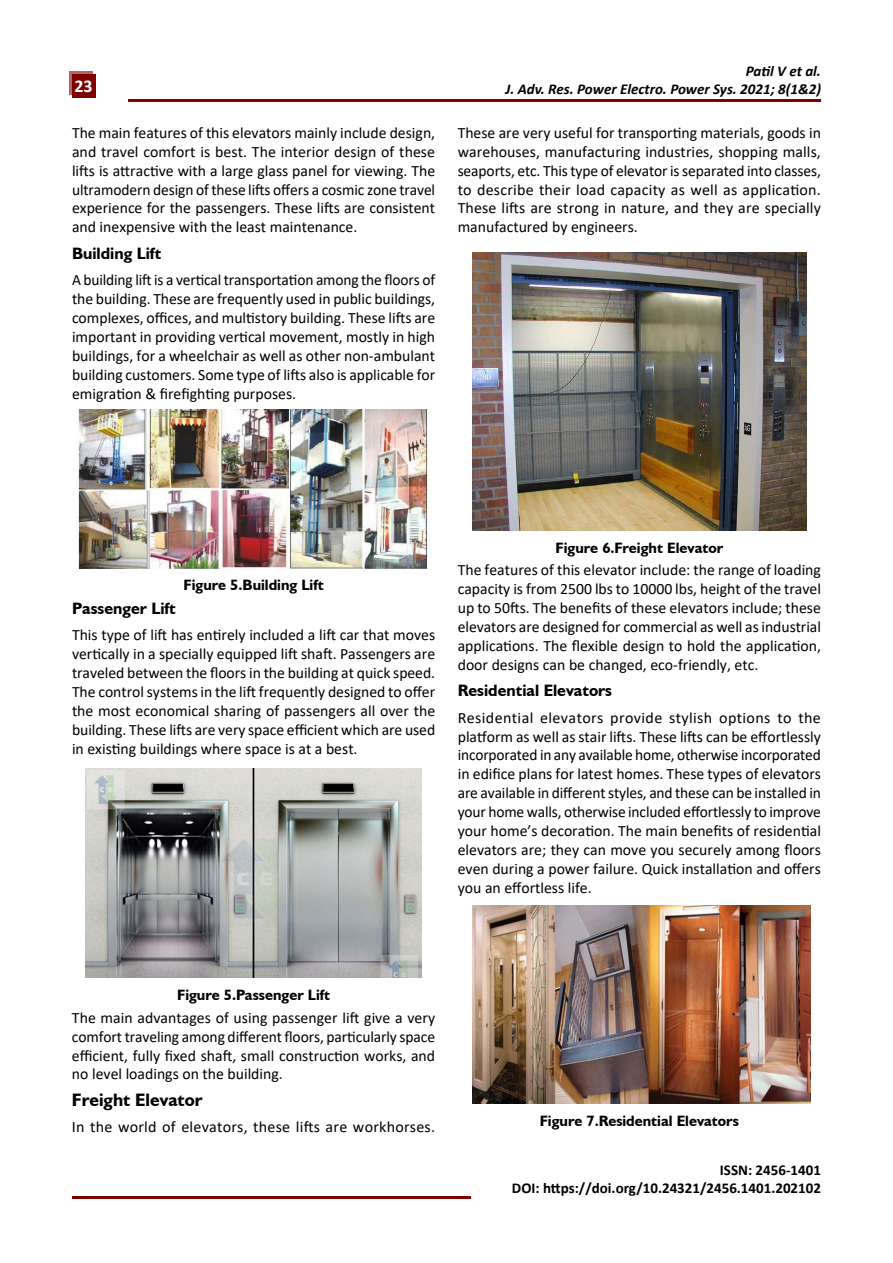
<style>
.page{position:relative;width:893px;height:1263px;background:#fff}
.page>*{position:absolute;margin:0;border:0;box-sizing:border-box;transform-origin:0 0}
.t1{font:700 18px "Humanist 521 BT";color:#000}
.t2{font:700 18px "Calibri";color:#fff}
.t3{font:700 16.5px "Humanist 521 BT";color:#000}
.t4{font:15.75px/18.9px "Calibri";color:#000;text-align:justify}
.t5{font:700 15px "Humanist 521 BT";color:#000}
.t6{font:700 15px/18px "Calibri";color:#000;text-align:right}
.t7{font:italic 700 15px/18px "Calibri";color:#000;text-align:right}
</style>
<div class="page">
<div style="left:69px;top:71px;width:23px;height:23px;background:#b46666"></div>
<div style="left:72px;top:74px;width:23px;height:23px;background:#800000"></div>
<hr style="left:128px;top:100px;width:693px;height:2px;background:#800000">
<hr style="left:72px;top:1196px;width:398px;height:2px;background:#800000">
<img style="left:85px;top:768px;width:337px;height:210px">
<img style="left:77px;top:410px;width:353px;height:158px">
<img style="left:473px;top:252px;width:333px;height:278px">
<img style="left:473px;top:905px;width:337px;height:199px">
<p class="t2" style="left:74px;top:74px;width:20px">23</p>
<p class="t4" style="left:72px;top:123px;width:365px">The main features of this elevators mainly include design, and travel comfort is best. The interior design of these lifts is attractive with a large glass panel for viewing. The ultramodern design of these lifts offers a cosmic zone travel experience for the passengers. These lifts are consistent and inexpensive with the least maintenance.</p>
<p class="t3" style="left:72px;top:243px;width:91px">Building Lift</p>
<p class="t4" style="left:72px;top:270px;width:365px">A building lift is a vertical transportation among the floors of the building. These are frequently used in public buildings, complexes, offices, and multistory building. These lifts are important in providing vertical movement, mostly in high buildings, for a wheelchair as well as other non-ambulant building customers. Some type of lifts also is applicable for emigration &amp; firefighting purposes.</p>
<p class="t7" style="left:505px;top:61px;width:317px">Patil V et al.<br>J. Adv. Res. Power Electro. Power Sys. 2021; 8(1&amp;2)</p>
<p class="t4" style="left:458px;top:123px;width:365px">These are very useful for transporting materials, goods in warehouses, manufacturing industries, shopping malls, seaports, etc. This type of elevator is separated into classes, to describe their load capacity as well as application.<br>These lifts are strong in nature, and they are specially manufactured by engineers.</p>
<p class="t5" style="left:183px;top:576px;width:142px">Figure 5.Building Lift</p>
<p class="t3" style="left:72px;top:598px;width:105px">Passenger Lift</p>
<p class="t4" style="left:72px;top:625px;width:365px">This type of lift has entirely included a lift car that moves vertically in a specially equipped lift shaft. Passengers are traveled between the floors in the building at quick speed.<br>The control systems in the lift frequently designed to offer the most economical sharing of passengers all over the building. These lifts are very space efficient which are used in existing buildings where space is at a best.</p>
<p class="t5" style="left:556px;top:538px;width:169px">Figure 6.Freight Elevator</p>
<p class="t4" style="left:458px;top:560px;width:365px">The features of this elevator include: the range of loading capacity is from 2500 lbs to 10000 lbs, height of the travel up to 50fts. The benefits of these elevators include; these elevators are designed for commercial as well as industrial applications. The flexible design to hold the application, door designs can be changed, eco-friendly, etc.</p>
<p class="t3" style="left:458px;top:680px;width:156px">Residential Elevators</p>
<p class="t4" style="left:458px;top:707px;width:365px">Residential elevators provide stylish options to the platform as well as stair lifts. These lifts can be effortlessly incorporated in any available home, otherwise incorporated in edifice plans for latest homes. These types of elevators are available in different styles, and these can be installed in your home walls, otherwise included effortlessly to improve your home’s decoration. The main benefits of residential elevators are; they can move you securely among floors even during a power failure. Quick installation and offers you an effortless life.</p>
<p class="t5" style="left:177px;top:986px;width:154px">Figure 5.Passenger Lift</p>
<p class="t4" style="left:72px;top:1008px;width:365px">The main advantages of using passenger lift give a very comfort traveling among different floors, particularly space efficient, fully fixed shaft, small construction works, and no level loadings on the building.</p>
<p class="t1" style="left:72px;top:1088px;width:132px">Freight Elevator</p>
<p class="t4" style="left:72px;top:1117px;width:365px">In the world of elevators, these lifts are workhorses.</p>
<p class="t5" style="left:540px;top:1112px;width:201px">Figure 7.Residential Elevators</p>
<p class="t6" style="left:512px;top:1161px;width:311px">ISSN: 2456-1401<br>DOI: https://doi.org/10.24321/2456.1401.202102</p>
</div>
